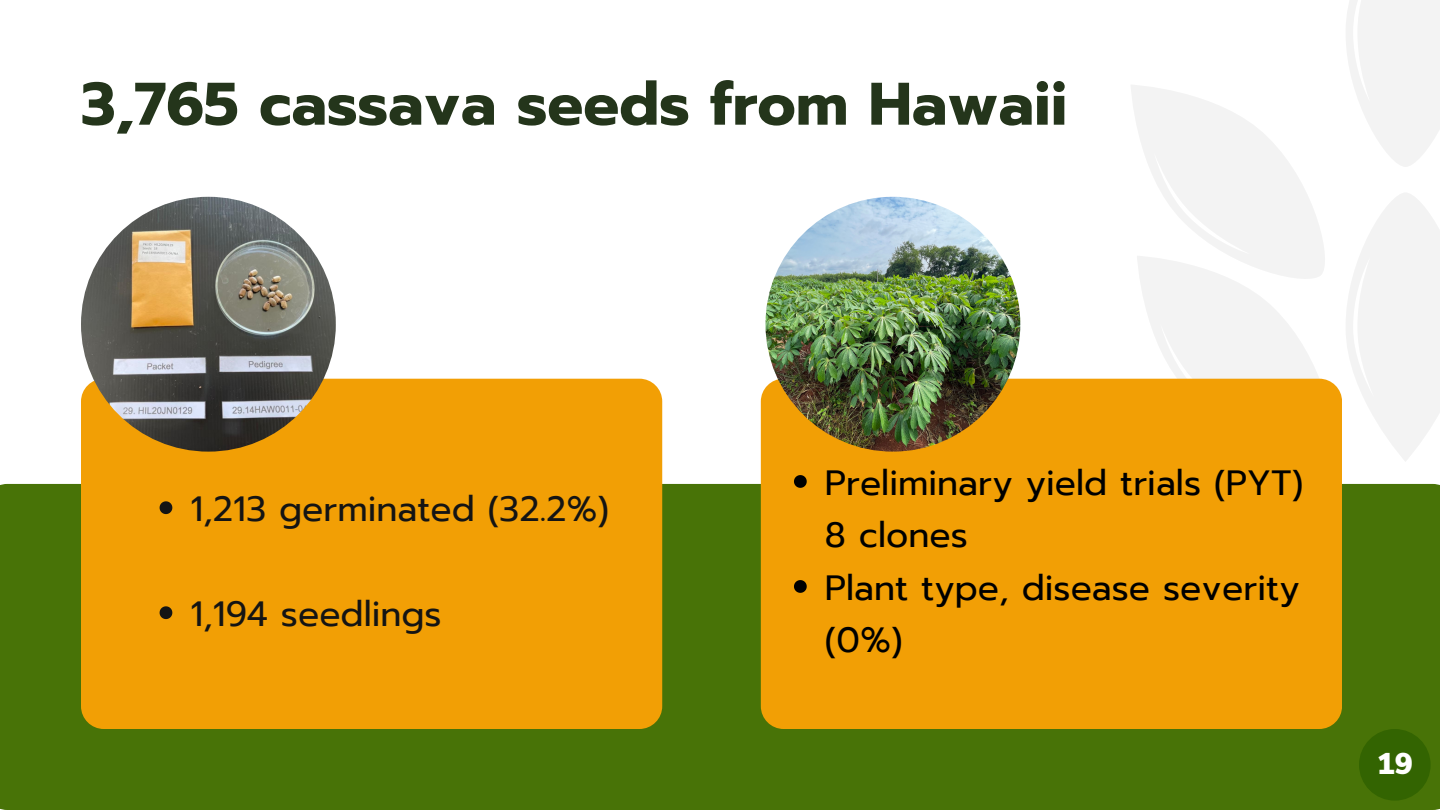
<style>
.page{position:relative;width:1440px;height:810px;background:#fff}
.page>*{position:absolute;margin:0;border:0;box-sizing:border-box;transform-origin:0 0}
.t1{font:700 60px "Prompt";color:#24351b}
.t2{font:35px/52.5px "Prompt";color:#000}
.t3{font:35px "Prompt";color:#141414}
.t4{font:900 30px "Nunito Sans";color:#fff}
</style>
<div class="page">
<svg style="left:1346px;top:0;width:94px;height:167px"></svg>
<svg style="left:1346px;top:193px;width:94px;height:268px"></svg>
<svg style="left:1130px;top:85px;width:210px;height:306px"></svg>
<div style="left:0;top:484px;width:1440px;height:326px;background:#487307"></div>
<div style="left:81px;top:379px;width:581px;height:350px;background:#f29f05;border-radius:23px"></div>
<div style="left:761px;top:379px;width:581px;height:350px;background:#f29f05;border-radius:23px"></div>
<img style="left:81px;top:197px;width:255px;height:255px;border-radius:50%">
<img style="left:765px;top:197px;width:255px;height:255px;border-radius:50%">
<svg style="left:160px;top:501px;width:12px;height:13px"></svg>
<svg style="left:160px;top:606px;width:12px;height:13px"></svg>
<svg style="left:794px;top:475px;width:13px;height:13px"></svg>
<svg style="left:794px;top:580px;width:13px;height:13px"></svg>
<div style="left:1359px;top:729px;width:72px;height:72px;background:#336401;border-radius:50%"></div>
<p class="t1" style="left:81px;top:59px;width:988px">3,765 cassava seeds from Hawaii</p>
<p class="t3" style="left:191px;top:483px;width:420px">1,213 germinated (32.2%)</p>
<p class="t3" style="left:191px;top:588px;width:253px">1,194 seedlings</p>
<p class="t2" style="left:825px;top:457px;width:480px">Preliminary yield trials (PYT)<br>8 clones</p>
<p class="t2" style="left:825px;top:562px;width:476px">Plant type, disease severity (0%)</p>
<p class="t4" style="left:1377px;top:743px;width:37px">19</p>
</div>
